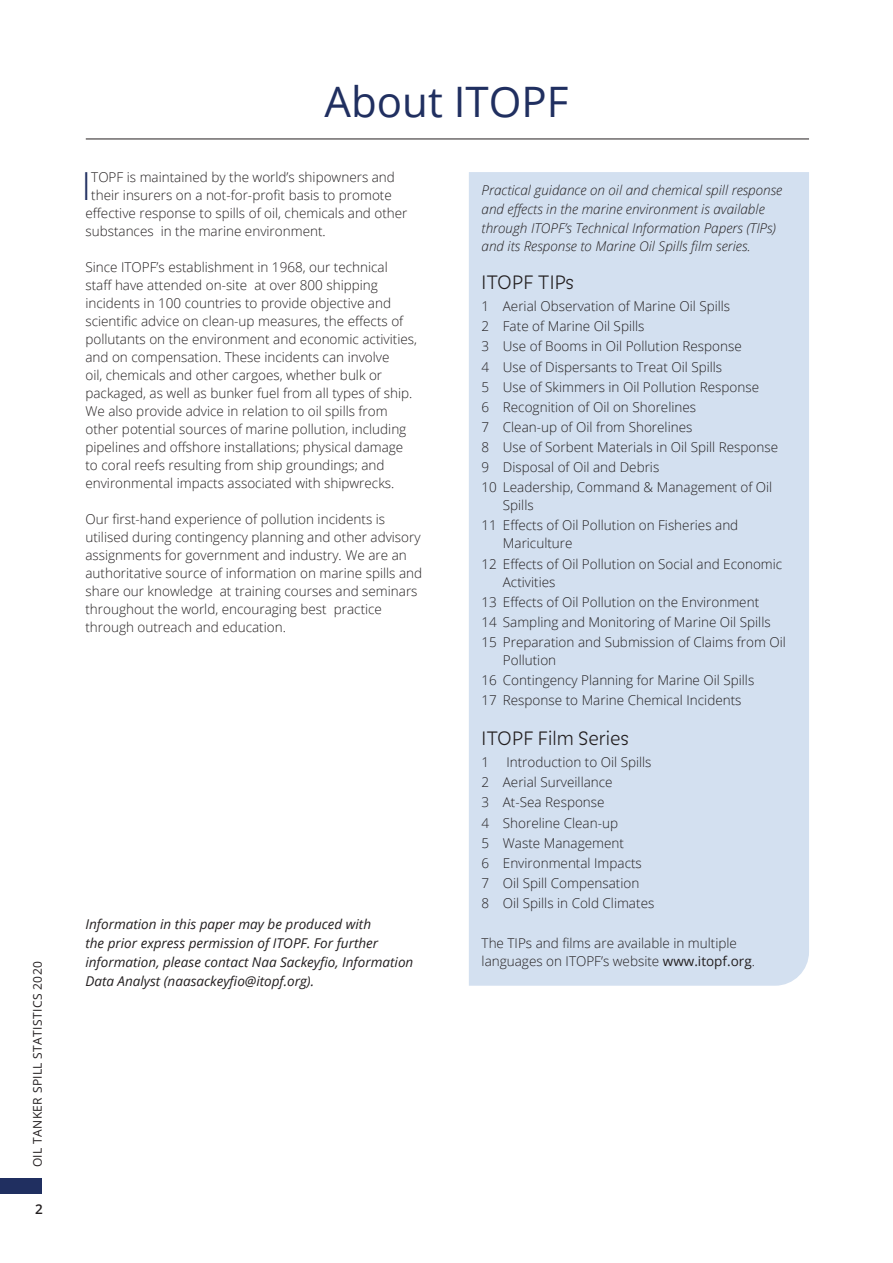
<style>
.page{position:relative;width:893px;height:1263px;background:#fff}
.page>*{position:absolute;margin:0;border:0;box-sizing:border-box;transform-origin:0 0}
.Heading{font:42px "Open Sans";color:#202f60}
.Body{font:300 38.7px "Open Sans";color:#202f60}
.Body-2{font:300 21px "Iskra";color:#231f20}
.Body-3{font:300 13.5px/18px "Open Sans";color:#231f20}
.Body-4{font:italic 300 13.5px/18.8px "Open Sans";color:#231f20}
.Body-5{font:italic 13.5px/18.8px "Open Sans";color:#231f20}
.t1{font:600 13.5px "Open Sans";color:#231f20}
.t2{font:12px "Open Sans";letter-spacing:.03em;color:#231f20}
.s1{font-weight:400}
</style>
<div class="page">
<div style="left:0;top:1178px;width:42px;height:16px;background:#202f60"></div>
<div style="left:469px;top:172px;width:340px;height:814px;background:#d3e0f0"></div>
<hr style="left:86px;top:139px;width:723px;height:1px;background:#231f20">
<p class="t2" style="left:29px;top:1167px;width:207px;rotate:-90deg">OIL TANKER SPILL STATISTICS 2020</p>
<p class="t1" style="left:35px;top:1200px;width:9px">2</p>
<p class="Heading" style="left:325px;top:73px;width:245px">About ITOPF</p>
<p class="Body" style="left:82px;top:160px;width:11px">I</p>
<p class="Body-3" style="left:91px;top:168px;width:305px">TOPF is maintained by the world’s shipowners and</p>
<p class="Body-3" style="left:91px;top:186px;width:302px">their insurers on a not-for-profit basis to promote</p>
<p class="Body-3" style="left:85px;top:204px;width:324px">effective response to spills of oil, chemicals and other</p>
<p class="Body-3" style="left:85px;top:222px;width:242px">substances in the marine environment.</p>
<p class="Body-3" style="left:85px;top:258px;width:333px">Since ITOPF’s establishment in 1968, our technical staff have attended on-site at over 800 shipping incidents in 100 countries to provide objective and scientific advice on clean-up measures, the effects of pollutants on the environment and economic activities, and on compensation. These incidents can involve<br>oil, chemicals and other cargoes, whether bulk or packaged, as well as bunker fuel from all types of ship.<br>We also provide advice in relation to oil spills from other potential sources of marine pollution, including pipelines and offshore installations; physical damage to coral reefs resulting from ship groundings; and environmental impacts associated with shipwrecks.</p>
<p class="Body-3" style="left:85px;top:510px;width:338px">Our first-hand experience of pollution incidents is utilised during contingency planning and other advisory assignments for government and industry. We are an authoritative source of information on marine spills and share our knowledge at training courses and seminars throughout the world, encouraging best practice through outreach and education.</p>
<p class="Body-5" style="left:85px;top:915px;width:329px">Information in this paper may be produced with<br>the prior express permission of ITOPF. For further information, please contact Naa Sackeyfio, Information Data Analyst (naasackeyfio@itopf.org).</p>
<p class="Body-4" style="left:482px;top:180px;width:302px">Practical guidance on oil and chemical spill response and effects in the marine environment is available through ITOPF’s Technical Information Papers (TIPs) and its Response to Marine Oil Spills film series.</p>
<p class="Body-2" style="left:482px;top:268px;width:94px">ITOPF TIPs</p>
<p class="Body-3" style="left:482px;top:297px;width:250px">1 Aerial Observation of Marine Oil Spills</p>
<p class="Body-3" style="left:482px;top:317px;width:164px">2 Fate of Marine Oil Spills</p>
<p class="Body-3" style="left:482px;top:337px;width:262px">3 Use of Booms in Oil Pollution Response</p>
<p class="Body-3" style="left:482px;top:357px;width:242px">4 Use of Dispersants to Treat Oil Spills</p>
<p class="Body-3" style="left:482px;top:377px;width:279px">5 Use of Skimmers in Oil Pollution Response</p>
<p class="Body-3" style="left:482px;top:398px;width:216px">6 Recognition of Oil on Shorelines</p>
<p class="Body-3" style="left:482px;top:418px;width:212px">7 Clean-up of Oil from Shorelines</p>
<p class="Body-3" style="left:482px;top:438px;width:298px">8 Use of Sorbent Materials in Oil Spill Response</p>
<p class="Body-3" style="left:482px;top:458px;width:179px">9 Disposal of Oil and Debris</p>
<p class="Body-3" style="left:503px;top:478px;width:271px;text-indent:-21px">10 Leadership, Command &amp; Management of Oil<br>Spills</p>
<p class="Body-3" style="left:503px;top:516px;width:237px;text-indent:-21px">11 Effects of Oil Pollution on Fisheries and<br>Mariculture</p>
<p class="Body-3" style="left:503px;top:554px;width:281px;text-indent:-21px">12 Effects of Oil Pollution on Social and Economic<br>Activities</p>
<p class="Body-3" style="left:482px;top:592px;width:279px">13 Effects of Oil Pollution on the Environment</p>
<p class="Body-3" style="left:482px;top:613px;width:291px">14 Sampling and Monitoring of Marine Oil Spills</p>
<p class="Body-3" style="left:503px;top:633px;width:284px;text-indent:-21px">15 Preparation and Submission of Claims from Oil<br>Pollution</p>
<p class="Body-3" style="left:482px;top:671px;width:274px">16 Contingency Planning for Marine Oil Spills</p>
<p class="Body-3" style="left:482px;top:691px;width:261px">17 Response to Marine Chemical Incidents</p>
<p class="Body-2" style="left:482px;top:724px;width:149px">ITOPF Film Series</p>
<p class="Body-3" style="left:482px;top:753px;width:9px">1</p>
<p class="Body-3" style="left:506px;top:753px;width:147px">Introduction to Oil Spills</p>
<p class="Body-3" style="left:482px;top:773px;width:133px">2 Aerial Surveillance</p>
<p class="Body-3" style="left:482px;top:793px;width:124px">3 At-Sea Response</p>
<p class="Body-3" style="left:482px;top:813px;width:138px">4 Shoreline Clean-up</p>
<p class="Body-3" style="left:482px;top:833px;width:144px">5 Waste Management</p>
<p class="Body-3" style="left:482px;top:853px;width:162px">6 Environmental Impacts</p>
<p class="Body-3" style="left:482px;top:874px;width:159px">7 Oil Spill Compensation</p>
<p class="Body-3" style="left:482px;top:894px;width:174px">8 Oil Spills in Cold Climates</p>
<p class="Body-3" style="left:482px;top:934px;width:275px">The TIPs and films are available in multiple languages on ITOPF’s website <span class="s1">www.itopf.org</span>.</p>
</div>
